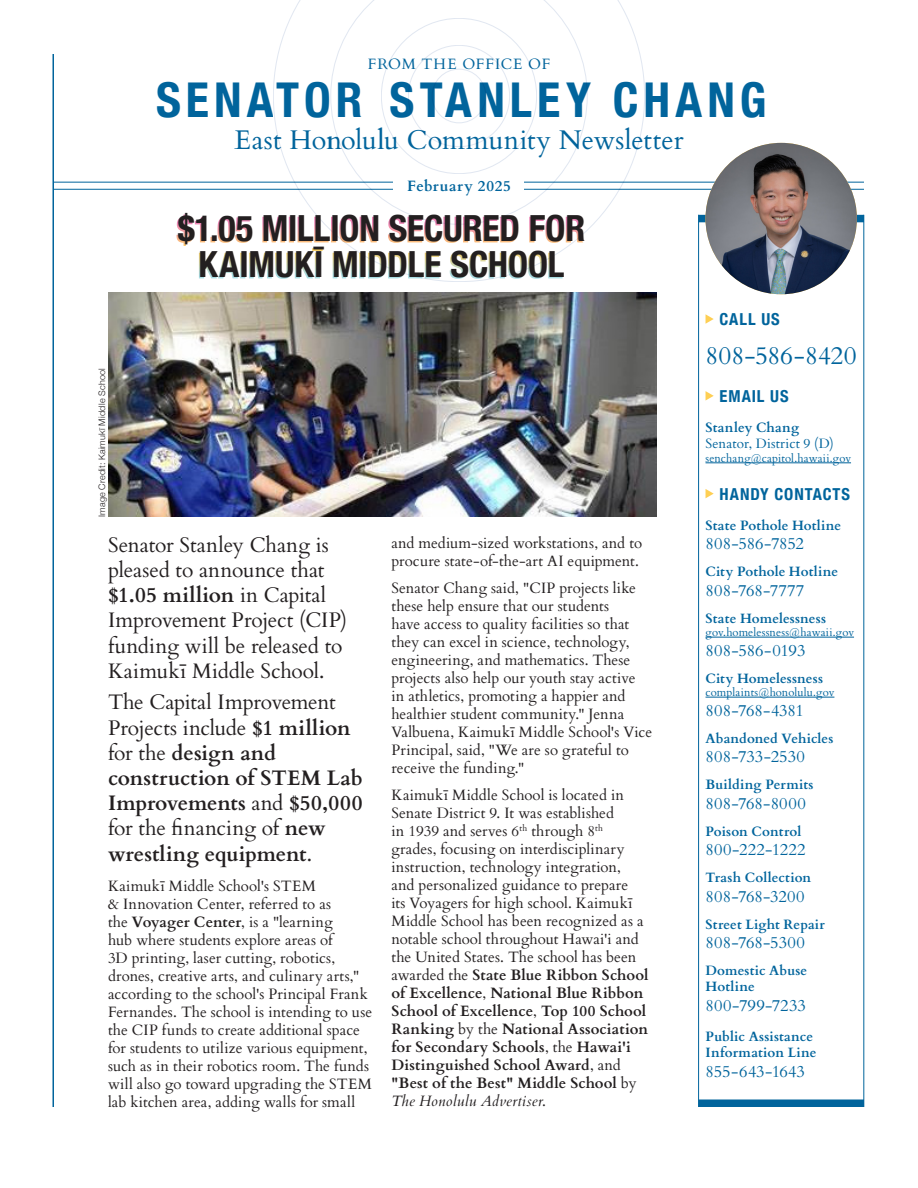
<style>
.page{position:relative;width:918px;height:1188px;background:#fff}
.page>*{position:absolute;margin:0;border:0;box-sizing:border-box;transform-origin:0 0}
.t1{font:700 condensed 48px "Helvetica Neue";letter-spacing:.105em;color:#01649c}
.t2{font:700 condensed 36px/36px "Helvetica Neue";letter-spacing:-.005em;color:#231f20;text-align:center}
.t3{font:27px "Cardo";color:#01649c}
.t4{font:25.2px "Cardo";letter-spacing:-.005em;color:#01649c}
.t5{font:700 21px/25.2px "Cardo";letter-spacing:-.005em;color:#231f20}
.t6{font:21px/25.2px "Cardo";letter-spacing:-.005em;color:#231f20}
.t7{font:16.5px "Cardo";letter-spacing:.01em;color:#01649c}
.t8{font:700 condensed 16.5px "Helvetica Neue";letter-spacing:.055em;color:#01649c}
.t9{font:16.5px "Cardo";letter-spacing:-.01em;color:#01649c}
.t10{font:16.5px "Cardo";letter-spacing:-.015em;color:#01649c}
.t11{font:15px/18px "Cardo";letter-spacing:.005em;color:#231f20}
.t12{font:15px "Cardo";letter-spacing:.06em;color:#01649c}
.t13{font:700 15px "Cardo";letter-spacing:.045em;color:#01649c}
.t14{font:700 13.5px/16.2px "Cardo";letter-spacing:.01em;color:#01649c}
.t15{font:13.5px "Cardo";letter-spacing:.02em;color:#01649c}
.t16{font:11.25px "Cardo";letter-spacing:.01em;color:#01649c}
.t17{font:300 9px "Helvetica Neue";letter-spacing:.025em;color:#231f20}
.s1{font-weight:700}
.s2{font-weight:400}
.s3{font-style:italic}
</style>
<div class="page">
<hr style="left:52px;top:54px;width:2px;height:1053px;background:#01649c">
<hr style="left:54px;top:182px;width:810px;height:1px;background:#01649c">
<hr style="left:54px;top:189px;width:810px;height:1px;background:#01649c">
<div style="left:698px;top:215px;width:166px;height:7px;background:#01649c"></div>
<img style="left:705px;top:143px;width:152px;height:151px;border-radius:76px">
<svg style="left:273px;top:0;width:372px;height:282px"></svg>
<svg style="left:331px;top:0;width:256px;height:224px"></svg>
<div style="left:432px;top:69px;width:54px;height:54px;border:1px solid #e1e7f1;border-radius:50%"></div>
<div style="left:698px;top:1100px;width:166px;height:7px;background:#01649c"></div>
<hr style="left:706px;top:463px;width:145px;height:1px;background:#01649c">
<hr style="left:706px;top:637px;width:148px;height:1px;background:#01649c">
<hr style="left:706px;top:697px;width:128px;height:1px;background:#01649c">
<svg style="left:706px;top:314px;width:8px;height:10px"></svg>
<svg style="left:706px;top:391px;width:8px;height:10px"></svg>
<svg style="left:706px;top:489px;width:8px;height:9px"></svg>
<hr style="left:864px;top:215px;width:1px;height:892px;background:#01649c">
<hr style="left:698px;top:215px;width:1px;height:892px;background:#01649c">
<img style="left:108px;top:292px;width:549px;height:225px">
<p class="t12" style="left:368px;top:52px;width:184px">FROM THE OFFICE OF</p>
<p class="t1" style="left:156px;top:60px;width:612px">SENATOR STANLEY CHANG</p>
<p class="t3" style="left:235px;top:119px;width:451px">East Honolulu Community Newsletter</p>
<p class="t13" style="left:407px;top:174px;width:105px">February 2025</p>
<p class="t17" style="left:95px;top:517px;width:150px;rotate:-90deg">Image Credit: Kaimukī Middle School</p>
<p class="t2" style="left:178px;top:208px;width:409px">$1.05 MILLION SECURED FOR<br>KAIMUKĪ MIDDLE SCHOOL</p>
<p class="t6" style="left:108px;top:531px;width:241px">Senator Stanley Chang is pleased to announce that <span class="s1">$1.05 million</span> in Capital<br>Improvement Project (CIP) funding will be released to<br>Kaimukī Middle School.</p>
<p class="t5" style="left:108px;top:688px;width:256px"><span class="s2">The Capital Improvement<br>Projects include</span> $1 million <span class="s2">for the</span> design and construction of STEM Lab<br>Improvements <span class="s2">and</span> $50,000 <span class="s2">for the financing of</span> new wrestling equipment<span class="s2">.</span></p>
<p class="t11" style="left:108px;top:876px;width:266px">Kaimukī Middle School's STEM<br>&amp; Innovation Center, referred to as<br>the <span class="s1">Voyager Center</span>, is a "learning<br>hub where students explore areas of<br>3D printing, laser cutting, robotics, drones, creative arts, and culinary arts," according to the school's Principal Frank Fernandes. The school is intending to use the CIP funds to create additional space for students to utilize various equipment, such as in their robotics room. The funds will also go toward upgrading the STEM lab kitchen area, adding walls for small</p>
<p class="t11" style="left:391px;top:533px;width:252px">and medium-sized workstations, and to procure state-of-the-art AI equipment.</p>
<p class="t11" style="left:391px;top:578px;width:262px">Senator Chang said, "CIP projects like these help ensure that our students<br>have access to quality facilities so that they can excel in science, technology, engineering, and mathematics. These projects also help our youth stay active<br>in athletics, promoting a happier and healthier student community." Jenna Valbuena, Kaimukī Middle School's Vice Principal, said, "We are so grateful to receive the funding."</p>
<p class="t11" style="left:391px;top:785px;width:259px">Kaimukī Middle School is located in Senate District 9. It was established<br>in 1939 and serves 6<sup>th</sup> through 8<sup>th </sup>grades, focusing on interdisciplinary instruction, technology integration,<br>and personalized guidance to prepare<br>its Voyagers for high school. Kaimukī Middle School has been recognized as a notable school throughout Hawai'i and the United States. The school has been awarded the <span class="s1">State Blue Ribbon School of Excellence</span>, <span class="s1">National Blue Ribbon School of Excellence</span>, <span class="s1">Top 100 School Ranking</span> by the <span class="s1">National Association for Secondary Schools</span>, the <span class="s1">Hawai'i Distinguished School Award</span>, and <span class="s1">"Best of the Best" Middle School</span> by <span class="s3">The Honolulu Advertiser</span>.</p>
<p class="t8" style="left:720px;top:306px;width:62px">CALL US</p>
<p class="t4" style="left:706px;top:335px;width:153px">808-586-8420</p>
<p class="t8" style="left:720px;top:382px;width:70px">EMAIL US</p>
<p class="t14" style="left:706px;top:418px;width:95px">Stanley Chang</p>
<p class="t15" style="left:706px;top:433px;width:130px">Senator, District 9 (D)</p>
<p class="t16" style="left:706px;top:449px;width:147px">senchang@capitol.hawaii.gov</p>
<p class="t8" style="left:720px;top:480px;width:132px">HANDY CONTACTS</p>
<p class="t14" style="left:706px;top:516px;width:137px">State Pothole Hotline</p>
<p class="t9" style="left:706px;top:530px;width:100px">808-586-7852</p>
<p class="t14" style="left:706px;top:563px;width:134px">City Pothole Hotline</p>
<p class="t7" style="left:706px;top:577px;width:100px">808-768-7777</p>
<p class="t14" style="left:706px;top:609px;width:122px">State Homelessness</p>
<p class="t16" style="left:706px;top:623px;width:150px">gov.homelessness@hawaii.gov</p>
<p class="t7" style="left:706px;top:637px;width:102px">808-586-0193</p>
<p class="t14" style="left:706px;top:669px;width:119px">City Homelessness</p>
<p class="t16" style="left:706px;top:683px;width:130px">complaints@honolulu.gov</p>
<p class="t7" style="left:706px;top:697px;width:100px">808-768-4381</p>
<p class="t14" style="left:706px;top:729px;width:129px">Abandoned Vehicles</p>
<p class="t7" style="left:706px;top:743px;width:101px">808-733-2530</p>
<p class="t14" style="left:706px;top:776px;width:110px">Building Permits</p>
<p class="t7" style="left:706px;top:790px;width:102px">808-768-8000</p>
<p class="t14" style="left:706px;top:822px;width:97px">Poison Control</p>
<p class="t7" style="left:706px;top:836px;width:102px">800-222-1222</p>
<p class="t14" style="left:706px;top:869px;width:107px">Trash Collection</p>
<p class="t7" style="left:706px;top:883px;width:101px">808-768-3200</p>
<p class="t14" style="left:706px;top:915px;width:121px">Street Light Repair</p>
<p class="t7" style="left:706px;top:929px;width:101px">808-768-5300</p>
<p class="t14" style="left:706px;top:962px;width:103px">Domestic Abuse<br>Hotline</p>
<p class="t7" style="left:706px;top:992px;width:102px">800-799-7233</p>
<p class="t14" style="left:706px;top:1027px;width:112px">Public Assistance<br>Information Line</p>
<p class="t10" style="left:706px;top:1058px;width:101px">855-643-1643</p>
</div>
